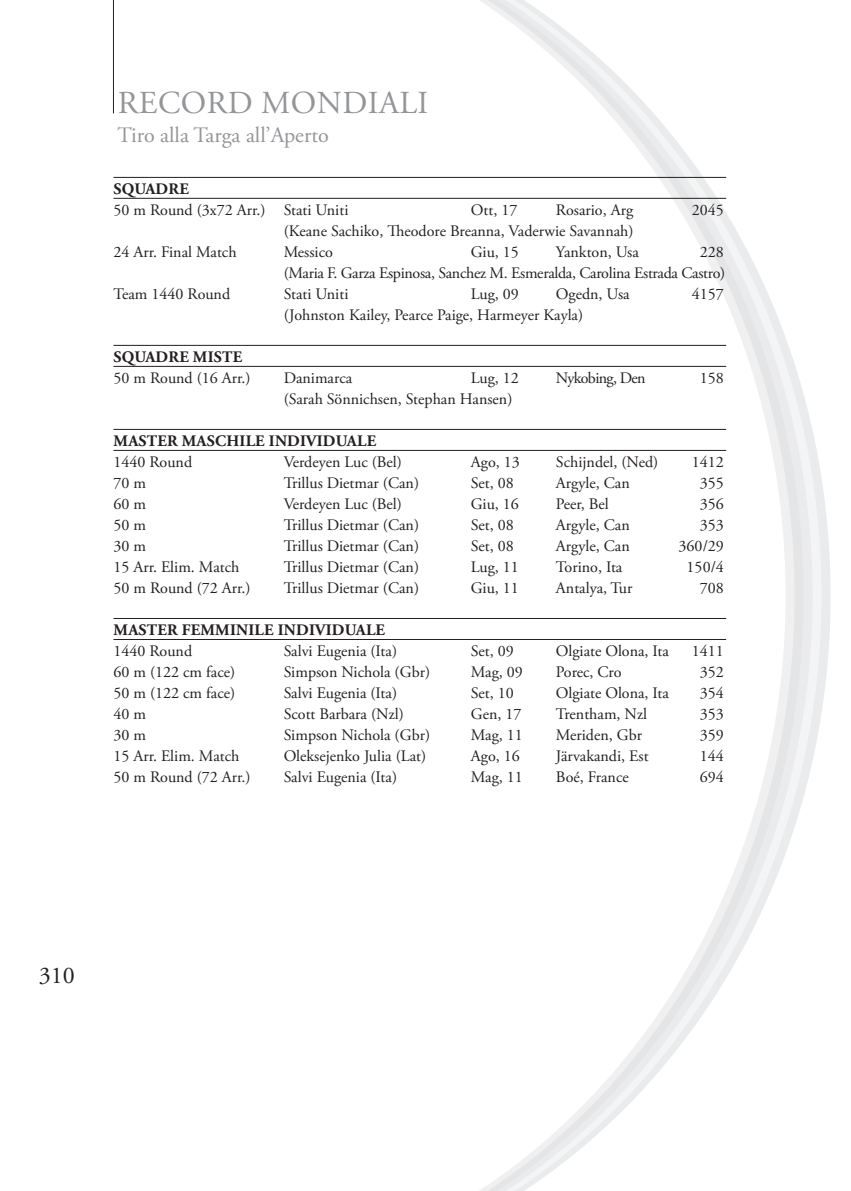
<style>
.page{position:relative;width:851px;height:1191px;background:#fff}
.page>*{position:absolute;margin:0;border:0;box-sizing:border-box;transform-origin:0 0}
.t1{font:32px "Adobe Garamond Pro";letter-spacing:.015em;color:#939598}
.t2{font:24px "Adobe Garamond Pro";color:#231f20}
.t3{font:22px "Adobe Garamond Pro";color:#939598}
.t4{font:16px "Adobe Garamond Pro";color:#231f20}
.t5{font:700 16px "Adobe Garamond Pro";letter-spacing:.015em;color:#231f20}
.t6{font:16px/21px "Adobe Garamond Pro";letter-spacing:-.02em;color:#231f20;text-align:right}
</style>
<div class="page">
<svg style="left:812px;top:430px;width:9px;height:331px;fill:#f3f4f4"></svg>
<svg style="left:803px;top:393px;width:9px;height:405px;fill:#ebebed"></svg>
<svg style="left:794px;top:363px;width:9px;height:465px;fill:#eaebec"></svg>
<div style="left:785px;top:337px;width:9px;height:517px;background:#ecedee"></div>
<svg style="left:431px;top:0;width:354px;height:1191px"></svg>
<hr style="left:113px;top:0;width:1px;height:113px;background:#231f20">
<hr style="left:113px;top:177px;width:613px;height:1px;background:#231f20">
<hr style="left:113px;top:198px;width:613px;height:1px;background:#231f20">
<hr style="left:113px;top:345px;width:613px;height:1px;background:#231f20">
<hr style="left:113px;top:366px;width:613px;height:1px;background:#231f20">
<hr style="left:113px;top:429px;width:613px;height:1px;background:#231f20">
<hr style="left:113px;top:450px;width:613px;height:1px;background:#231f20">
<hr style="left:113px;top:618px;width:613px;height:1px;background:#231f20">
<hr style="left:113px;top:639px;width:613px;height:1px;background:#231f20">
<h1 class="t1" style="left:118px;top:84px;width:312px">RECORD MONDIALI</h1>
<h3 class="t3" style="left:118px;top:122px;width:213px">Tiro alla Targa all’Aperto</h3>
<p class="t5" style="left:113px;top:180px;width:77px">SQUADRE</p>
<p class="t4" style="left:113px;top:200px;width:236px">50 m Round (3x72 Arr.) Stati Uniti</p>
<p class="t4" style="left:471px;top:200px;width:48px">Ott, 17</p>
<p class="t4" style="left:556px;top:200px;width:79px">Rosario, Arg</p>
<p class="t4" style="left:691px;top:200px;width:33px">2045</p>
<p class="t4" style="left:283px;top:221px;width:351px">(Keane Sachiko, Theodore Breanna, Vaderwie Savannah)</p>
<p class="t4" style="left:113px;top:242px;width:125px">24 Arr. Final Match</p>
<p class="t4" style="left:283px;top:242px;width:51px">Messico</p>
<p class="t4" style="left:471px;top:242px;width:50px">Giu, 15</p>
<p class="t4" style="left:556px;top:242px;width:84px">Yankton, Usa</p>
<p class="t6" style="left:283px;top:242px;width:443px">228<br>(Maria F. Garza Espinosa, Sanchez M. Esmeralda, Carolina Estrada Castro)</p>
<p class="t4" style="left:113px;top:284px;width:118px">Team 1440 Round</p>
<p class="t4" style="left:283px;top:284px;width:66px">Stati Uniti</p>
<p class="t4" style="left:471px;top:284px;width:50px">Lug, 09</p>
<p class="t4" style="left:556px;top:284px;width:75px">Ogedn, Usa</p>
<p class="t4" style="left:691px;top:284px;width:33px">4157</p>
<p class="t4" style="left:283px;top:305px;width:301px">(Johnston Kailey, Pearce Paige, Harmeyer Kayla)</p>
<p class="t5" style="left:113px;top:348px;width:130px">SQUADRE MISTE</p>
<p class="t4" style="left:113px;top:368px;width:139px">50 m Round (16 Arr.)</p>
<p class="t4" style="left:283px;top:368px;width:70px">Danimarca</p>
<p class="t4" style="left:471px;top:368px;width:50px">Lug, 12</p>
<p class="t4" style="left:556px;top:368px;width:91px">Nykobing, Den</p>
<p class="t4" style="left:699px;top:368px;width:25px">158</p>
<p class="t4" style="left:283px;top:389px;width:230px">(Sarah Sönnichsen, Stephan Hansen)</p>
<p class="t5" style="left:113px;top:432px;width:264px">MASTER MASCHILE INDIVIDUALE</p>
<p class="t4" style="left:113px;top:452px;width:80px">1440 Round</p>
<p class="t4" style="left:283px;top:452px;width:120px">Verdeyen Luc (Bel)</p>
<p class="t4" style="left:471px;top:452px;width:50px">Ago, 13</p>
<p class="t4" style="left:556px;top:452px;width:104px">Schijndel, (Ned)</p>
<p class="t4" style="left:691px;top:452px;width:33px">1412</p>
<p class="t4" style="left:113px;top:473px;width:34px">70 m</p>
<p class="t4" style="left:283px;top:473px;width:137px">Trillus Dietmar (Can)</p>
<p class="t4" style="left:471px;top:473px;width:44px">Set, 08</p>
<p class="t4" style="left:556px;top:473px;width:75px">Argyle, Can</p>
<p class="t4" style="left:699px;top:473px;width:25px">355</p>
<p class="t4" style="left:113px;top:494px;width:34px">60 m</p>
<p class="t4" style="left:283px;top:494px;width:120px">Verdeyen Luc (Bel)</p>
<p class="t4" style="left:471px;top:494px;width:50px">Giu, 16</p>
<p class="t4" style="left:556px;top:494px;width:54px">Peer, Bel</p>
<p class="t4" style="left:699px;top:494px;width:25px">356</p>
<p class="t4" style="left:113px;top:515px;width:34px">50 m</p>
<p class="t4" style="left:283px;top:515px;width:137px">Trillus Dietmar (Can)</p>
<p class="t4" style="left:471px;top:515px;width:44px">Set, 08</p>
<p class="t4" style="left:556px;top:515px;width:75px">Argyle, Can</p>
<p class="t4" style="left:699px;top:515px;width:25px">353</p>
<p class="t4" style="left:113px;top:536px;width:34px">30 m</p>
<p class="t4" style="left:283px;top:536px;width:137px">Trillus Dietmar (Can)</p>
<p class="t4" style="left:471px;top:536px;width:44px">Set, 08</p>
<p class="t4" style="left:556px;top:536px;width:75px">Argyle, Can</p>
<p class="t4" style="left:678px;top:536px;width:47px">360/29</p>
<p class="t4" style="left:113px;top:557px;width:127px">15 Arr. Elim. Match</p>
<p class="t4" style="left:283px;top:557px;width:137px">Trillus Dietmar (Can)</p>
<p class="t4" style="left:471px;top:557px;width:50px">Lug, 11</p>
<p class="t4" style="left:556px;top:557px;width:68px">Torino, Ita</p>
<p class="t4" style="left:686px;top:557px;width:39px">150/4</p>
<p class="t4" style="left:113px;top:578px;width:139px">50 m Round (72 Arr.)</p>
<p class="t4" style="left:283px;top:578px;width:137px">Trillus Dietmar (Can)</p>
<p class="t4" style="left:471px;top:578px;width:50px">Giu, 11</p>
<p class="t4" style="left:556px;top:578px;width:78px">Antalya, Tur</p>
<p class="t4" style="left:699px;top:578px;width:25px">708</p>
<p class="t5" style="left:113px;top:621px;width:273px">MASTER FEMMINILE INDIVIDUALE</p>
<p class="t4" style="left:113px;top:641px;width:80px">1440 Round</p>
<p class="t4" style="left:283px;top:641px;width:115px">Salvi Eugenia (Ita)</p>
<p class="t4" style="left:471px;top:641px;width:44px">Set, 09</p>
<p class="t4" style="left:556px;top:641px;width:115px">Olgiate Olona, Ita</p>
<p class="t4" style="left:691px;top:641px;width:33px">1411</p>
<p class="t4" style="left:113px;top:662px;width:123px">60 m (122 cm face)</p>
<p class="t4" style="left:283px;top:662px;width:148px">Simpson Nichola (Gbr)</p>
<p class="t4" style="left:471px;top:662px;width:53px">Mag, 09</p>
<p class="t4" style="left:556px;top:662px;width:67px">Porec, Cro</p>
<p class="t4" style="left:699px;top:662px;width:25px">352</p>
<p class="t4" style="left:113px;top:683px;width:123px">50 m (122 cm face)</p>
<p class="t4" style="left:283px;top:683px;width:115px">Salvi Eugenia (Ita)</p>
<p class="t4" style="left:471px;top:683px;width:44px">Set, 10</p>
<p class="t4" style="left:556px;top:683px;width:115px">Olgiate Olona, Ita</p>
<p class="t4" style="left:699px;top:683px;width:25px">354</p>
<p class="t4" style="left:113px;top:704px;width:34px">40 m</p>
<p class="t4" style="left:283px;top:704px;width:122px">Scott Barbara (Nzl)</p>
<p class="t4" style="left:471px;top:704px;width:52px">Gen, 17</p>
<p class="t4" style="left:556px;top:704px;width:93px">Trentham, Nzl</p>
<p class="t4" style="left:699px;top:704px;width:25px">353</p>
<p class="t4" style="left:113px;top:725px;width:34px">30 m</p>
<p class="t4" style="left:283px;top:725px;width:148px">Simpson Nichola (Gbr)</p>
<p class="t4" style="left:471px;top:725px;width:53px">Mag, 11</p>
<p class="t4" style="left:556px;top:725px;width:88px">Meriden, Gbr</p>
<p class="t4" style="left:699px;top:725px;width:25px">359</p>
<p class="t4" style="left:113px;top:746px;width:127px">15 Arr. Elim. Match</p>
<p class="t4" style="left:283px;top:746px;width:144px">Oleksejenko Julia (Lat)</p>
<p class="t4" style="left:471px;top:746px;width:50px">Ago, 16</p>
<p class="t4" style="left:556px;top:746px;width:94px">Järvakandi, Est</p>
<p class="t4" style="left:699px;top:746px;width:25px">144</p>
<p class="t4" style="left:113px;top:767px;width:139px">50 m Round (72 Arr.)</p>
<p class="t4" style="left:283px;top:767px;width:115px">Salvi Eugenia (Ita)</p>
<p class="t4" style="left:471px;top:767px;width:53px">Mag, 11</p>
<p class="t4" style="left:556px;top:767px;width:74px">Boé, France</p>
<p class="t4" style="left:699px;top:767px;width:25px">694</p>
<h2 class="t2" style="left:39px;top:961px;width:37px">310</h2>
</div>
